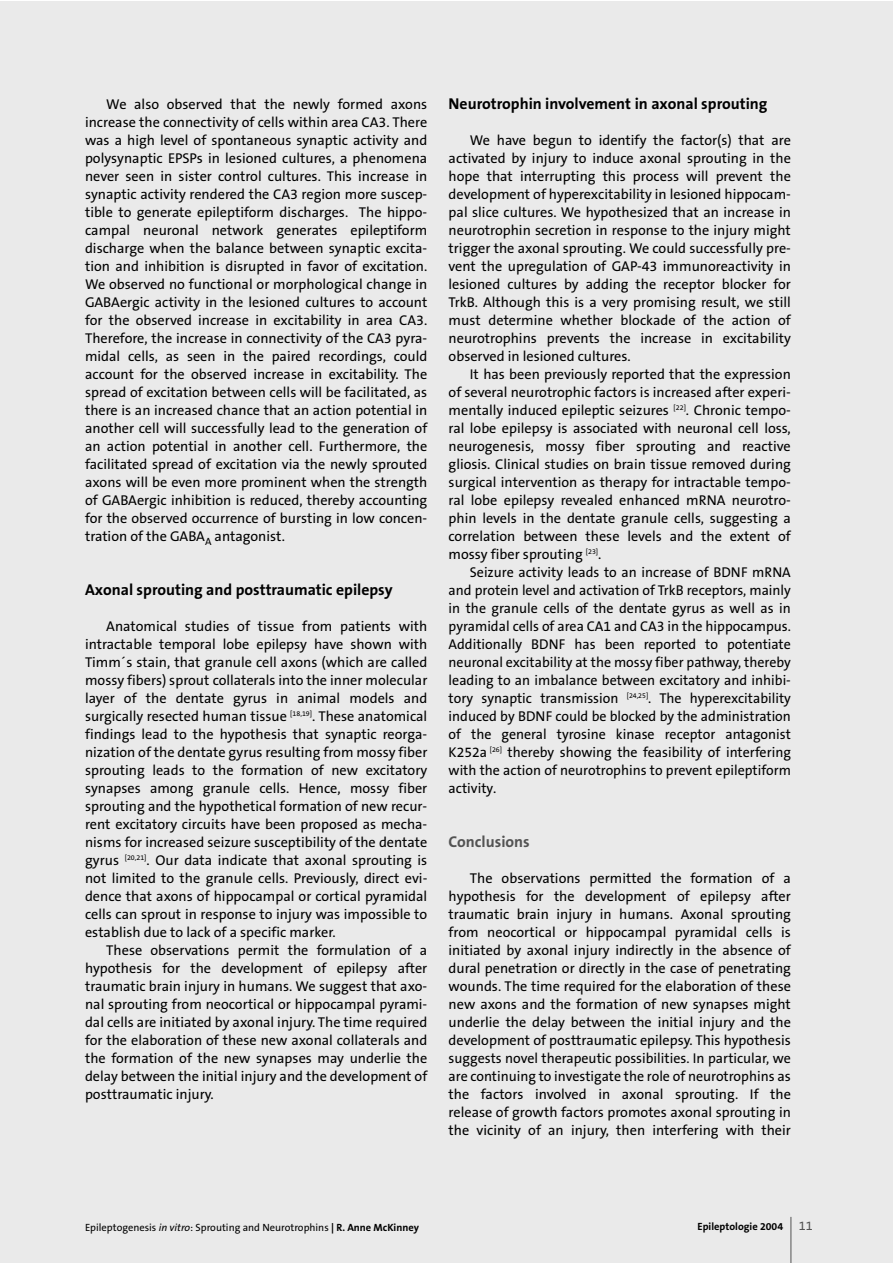
<style>
.page{position:relative;width:893px;height:1263px;background:#fff}
.page>*{position:absolute;margin:0;border:0;box-sizing:border-box;transform-origin:0 0}
.t1{font:700 15.75px "The Sans B7";color:#000}
.t2{font:700 15.75px "The Sans B7";color:#535353}
.t3{font:14.25px/18px "The Sans B5 Plain";color:#000;text-align:justify}
.t4{font:10.5px "The Sans B5 Plain";color:#000}
.t5{font:700 10.5px "The Sans B7";color:#000}
.s1{font-style:italic}
.s2{font-family:"The Sans B7";font-weight:700}
.s3{font-family:"The Sans B5 Plain";font-weight:400;font-size:12.75px;color:#535353}
</style>
<div class="page">
<div style="left:0;top:1px;width:893px;height:1262px;background:#eaeaea"></div>
<hr style="left:790px;top:1217px;width:1px;height:46px;background:#535353">
<p class="t3" style="left:85px;top:96px;width:344px;text-indent:21px">We also observed that the newly formed axons increase the connectivity of cells within area CA3. There was a high level of spontaneous synaptic activity and polysynaptic EPSPs in lesioned cultures, a phenomena never seen in sister control cultures. This increase in synaptic activity rendered the CA3 region more suscep&shy;tible to generate epileptiform discharges. The hippo&shy;campal neuronal network generates epileptiform discharge when the balance between synaptic excita&shy;tion and inhibition is disrupted in favor of excitation.<br>We observed no functional or morphological change in GABAergic activity in the lesioned cultures to account for the observed increase in excitability in area CA3.<br>Therefore, the increase in connectivity of the CA3 pyra&shy;midal cells, as seen in the paired recordings, could account for the observed increase in excitability. The spread of excitation between cells will be facilitated, as there is an increased chance that an action potential in another cell will successfully lead to the generation of an action potential in another cell. Furthermore, the facilitated spread of excitation via the newly sprouted axons will be even more prominent when the strength of GABAergic inhibition is reduced, thereby accounting for the observed occurrence of bursting in low concen&shy;tration of the GABA<sub>A</sub> antagonist.</p>
<p class="t1" style="left:85px;top:582px;width:309px">Axonal sprouting and posttraumatic epilepsy</p>
<p class="t3" style="left:85px;top:618px;width:344px;text-indent:21px">Anatomical studies of tissue from patients with intractable temporal lobe epilepsy have shown with Timm´s stain, that granule cell axons (which are called mossy fibers) sprout collaterals into the inner molecular layer of the dentate gyrus in animal models and surgically resected human tissue <sup>[18,19]</sup>. These anatomical findings lead to the hypothesis that synaptic reorga&shy;nization of the dentate gyrus resulting from mossy fiber sprouting leads to the formation of new excitatory synapses among granule cells. Hence, mossy fiber sprouting and the hypothetical formation of new recur&shy;rent excitatory circuits have been proposed as mecha&shy;nisms for increased seizure susceptibility of the dentate gyrus <sup>[20,21]</sup>. Our data indicate that axonal sprouting is not limited to the granule cells. Previously, direct evi&shy;dence that axons of hippocampal or cortical pyramidal cells can sprout in response to injury was impossible to establish due to lack of a specific marker.</p>
<p class="t3" style="left:85px;top:942px;width:344px;text-indent:21px">These observations permit the formulation of a hypothesis for the development of epilepsy after traumatic brain injury in humans. We suggest that axo&shy;nal sprouting from neocortical or hippocampal pyrami&shy;dal cells are initiated by axonal injury. The time required for the elaboration of these new axonal collaterals and the formation of the new synapses may underlie the delay between the initial injury and the development of posttraumatic injury.</p>
<p class="t1" style="left:449px;top:96px;width:320px">Neurotrophin involvement in axonal sprouting</p>
<p class="t3" style="left:449px;top:132px;width:344px;text-indent:21px">We have begun to identify the factor(s) that are activated by injury to induce axonal sprouting in the hope that interrupting this process will prevent the development of hyperexcitability in lesioned hippocam&shy;pal slice cultures. We hypothesized that an increase in neurotrophin secretion in response to the injury might trigger the axonal sprouting. We could successfully pre&shy;vent the upregulation of GAP-43 immunoreactivity in lesioned cultures by adding the receptor blocker for TrkB. Although this is a very promising result, we still must determine whether blockade of the action of neurotrophins prevents the increase in excitability observed in lesioned cultures.</p>
<p class="t3" style="left:449px;top:366px;width:344px;text-indent:21px">It has been previously reported that the expression of several neurotrophic factors is increased after experi&shy;mentally induced epileptic seizures <sup>[22]</sup>. Chronic tempo&shy;ral lobe epilepsy is associated with neuronal cell loss, neurogenesis, mossy fiber sprouting and reactive gliosis. Clinical studies on brain tissue removed during surgical intervention as therapy for intractable tempo&shy;ral lobe epilepsy revealed enhanced mRNA neurotro&shy;phin levels in the dentate granule cells, suggesting a correlation between these levels and the extent of mossy fiber sprouting <sup>[23]</sup>.</p>
<p class="t3" style="left:449px;top:564px;width:344px;text-indent:21px">Seizure activity leads to an increase of BDNF mRNA and protein level and activation of TrkB receptors, mainly in the granule cells of the dentate gyrus as well as in pyramidal cells of area CA1 and CA3 in the hippocampus.<br>Additionally BDNF has been reported to potentiate neuronal excitability at the mossy fiber pathway, thereby leading to an imbalance between excitatory and inhibi&shy;tory synaptic transmission <sup>[24,25]</sup>. The hyperexcitability induced by BDNF could be blocked by the administration of the general tyrosine kinase receptor antagonist K252a <sup>[26]</sup> thereby showing the feasibility of interfering with the action of neurotrophins to prevent epileptiform activity.</p>
<p class="t2" style="left:449px;top:834px;width:83px">Conclusions</p>
<p class="t3" style="left:449px;top:870px;width:344px;text-indent:21px">The observations permitted the formation of a hypothesis for the development of epilepsy after traumatic brain injury in humans. Axonal sprouting from neocortical or hippocampal pyramidal cells is initiated by axonal injury indirectly in the absence of dural penetration or directly in the case of penetrating wounds. The time required for the elaboration of these new axons and the formation of new synapses might underlie the delay between the initial injury and the development of posttraumatic epilepsy. This hypothesis suggests novel therapeutic possibilities. In particular, we are continuing to investigate the role of neurotrophins as the factors involved in axonal sprouting. If the release of growth factors promotes axonal sprouting in the vicinity of an injury, then interfering with their</p>
<p class="t4" style="left:85px;top:1221px;width:335px">Epileptogenesis <span class="s1">in vitro</span>: Sprouting and Neurotrophins <span class="s2">| R. Anne McKinney</span></p>
<p class="t5" style="left:698px;top:1220px;width:117px">Epileptologie 2004 <span class="s3">11</span></p>
</div>
